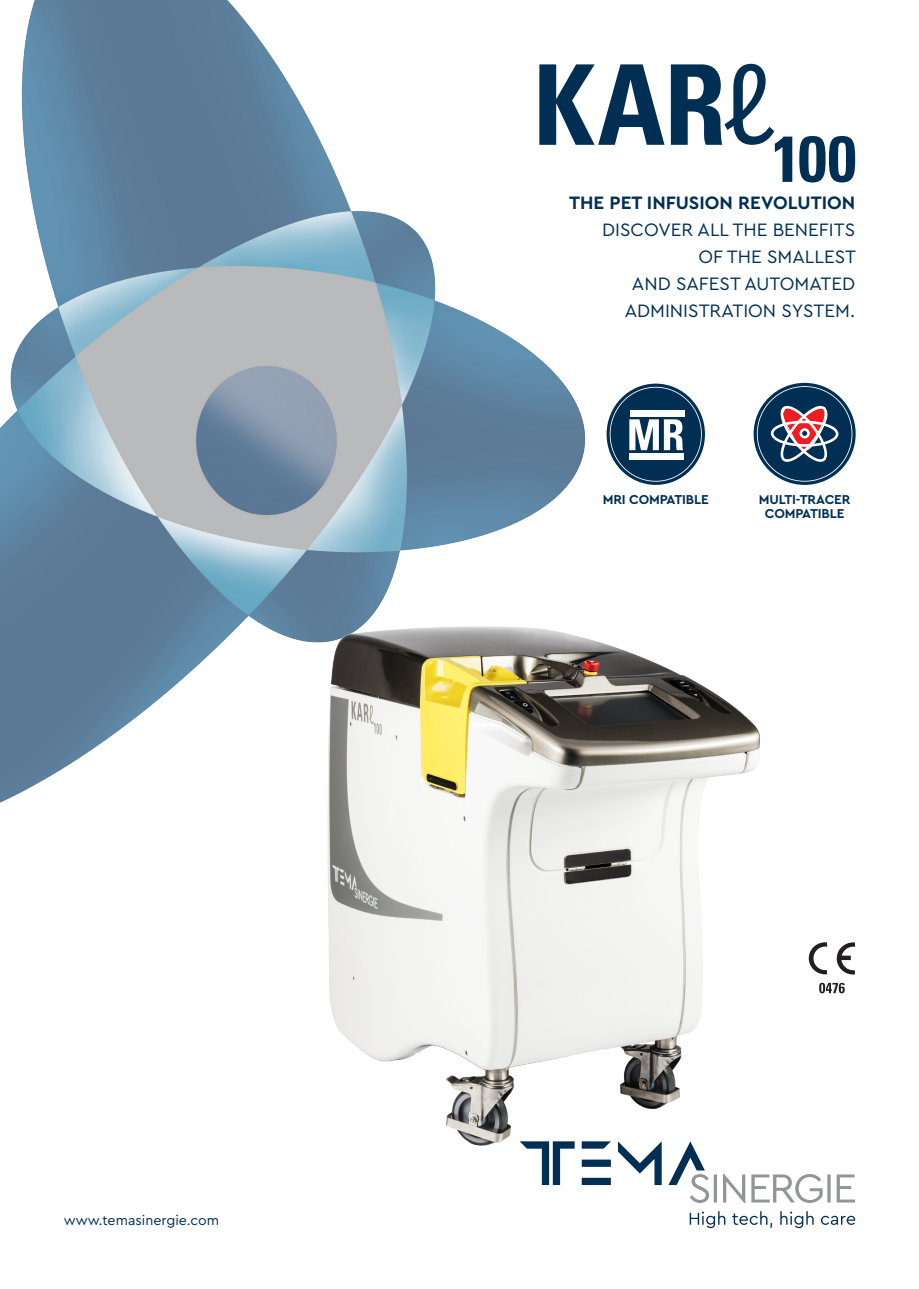
<style>
.page{position:relative;width:919px;height:1289px;background:#fff}
.page>*{position:absolute;margin:0;border:0;box-sizing:border-box;transform-origin:0 0}
.t1{font:18.75px "Cera Basic";color:#002f53}
.t2{font:700 18.75px "Cera Basic";color:#002f53}
.t3{font:14.1px "Cera Basic";color:#002f53}
.titolino_retro{font:700 13.5px "Cera Basic";letter-spacing:-.01em;color:#002f53}
</style>
<div class="page">
<img style="left:0;top:0;width:342px;height:803px">
<img style="left:174px;top:188px;width:682px;height:1041px">
<svg style="left:539px;top:64px;width:316px;height:118px"></svg>
<svg style="left:808px;top:942px;width:47px;height:51px"></svg>
<svg style="left:606px;top:383px;width:99px;height:102px"></svg>
<div style="left:610px;top:387px;width:91px;height:94px;background:#002f53;border-radius:50%"></div>
<svg style="left:629px;top:419px;width:54px;height:31px"></svg>
<div style="left:629px;top:410px;width:55px;height:6px;background:#fff"></div>
<div style="left:628px;top:453px;width:55px;height:6px;background:#fff"></div>
<svg style="left:753px;top:383px;width:102px;height:102px"></svg>
<svg style="left:756px;top:386px;width:96px;height:95px"></svg>
<div style="left:757px;top:387px;width:94px;height:94px;background:#002f53;border-radius:50%"></div>
<svg style="left:769px;top:405px;width:70px;height:65px"></svg>
<div style="left:800px;top:429px;width:8px;height:8px;background:#002f53;border-radius:50%"></div>
<div style="left:799px;top:428px;width:10px;height:10px;border:3px solid #fff;border-radius:50%"></div>
<p class="t3" style="left:64px;top:1212px;width:157px">www.temasinergie.com</p>
<p class="t2" style="left:569px;top:191px;width:287px">THE PET INFUSION REVOLUTION</p>
<p class="t1" style="left:602px;top:219px;width:254px">DISCOVER ALL THE BENEFITS</p>
<p class="t1" style="left:698px;top:246px;width:159px">OF THE SMALLEST</p>
<p class="t1" style="left:632px;top:273px;width:225px">AND SAFEST AUTOMATED</p>
<p class="t1" style="left:624px;top:300px;width:232px">ADMINISTRATION SYSTEM.</p>
<p class="titolino_retro" style="left:602px;top:491px;width:108px">MRI COMPATIBLE</p>
<p class="titolino_retro" style="left:758px;top:492px;width:93px">MULTI-TRACER</p>
<p class="titolino_retro" style="left:764px;top:505px;width:81px">COMPATIBLE</p>
</div>
